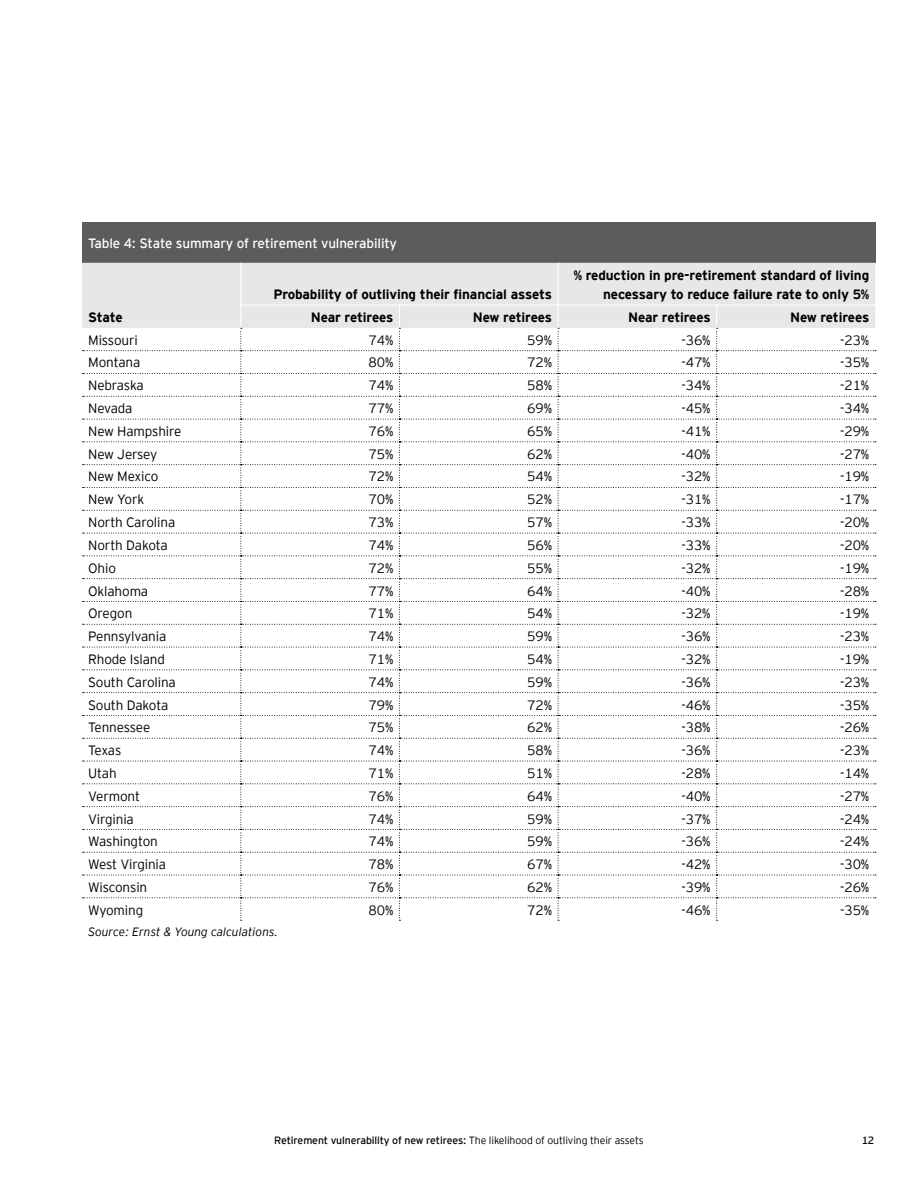
<style>
.page{position:relative;width:918px;height:1188px;background:#fff}
.page>*{position:absolute;margin:0;border:0;box-sizing:border-box;transform-origin:0 0}
.t1{font:300 13.5px "EY Interstate";letter-spacing:-.01em;color:#000}
.t2{font:700 13.5px/19.5px "EY Interstate";letter-spacing:-.01em;color:#000;text-align:right}
.t3{font:13.5px "EY Interstate";letter-spacing:-.01em;color:#fff}
.t4{font:italic 300 12px "EY Interstate";color:#000}
.t5{font:10.5px "EY Interstate";letter-spacing:-.01em;color:#000}
.s1{font-weight:300}
</style>
<div class="page">
<div style="left:82px;top:222px;width:793px;height:41px;background:#5b5c5e"></div>
<svg style="left:83px;top:263px;width:793px;height:658px"></svg>
<p class="t3" style="left:88px;top:236px;width:310px">Table 4: State summary of retirement vulnerability</p>
<p class="t2" style="left:273px;top:285px;width:280px">Probability of outliving their financial assets</p>
<p class="t2" style="left:574px;top:265px;width:297px">% reduction in pre-retirement standard of living necessary to reduce failure rate to only 5%</p>
<p class="t2" style="left:88px;top:307px;width:36px">State</p>
<p class="t2" style="left:311px;top:307px;width:84px">Near retirees</p>
<p class="t2" style="left:473px;top:307px;width:81px">New retirees</p>
<p class="t2" style="left:628px;top:307px;width:84px">Near retirees</p>
<p class="t2" style="left:790px;top:307px;width:81px">New retirees</p>
<p class="t1" style="left:88px;top:332px;width:51px">Missouri</p>
<p class="t1" style="left:369px;top:332px;width:26px">74%</p>
<p class="t1" style="left:527px;top:332px;width:26px">59%</p>
<p class="t1" style="left:682px;top:332px;width:31px">-36%</p>
<p class="t1" style="left:840px;top:332px;width:31px">-23%</p>
<p class="t1" style="left:88px;top:355px;width:54px">Montana</p>
<p class="t1" style="left:369px;top:355px;width:26px">80%</p>
<p class="t1" style="left:527px;top:355px;width:26px">72%</p>
<p class="t1" style="left:682px;top:355px;width:31px">-47%</p>
<p class="t1" style="left:840px;top:355px;width:31px">-35%</p>
<p class="t1" style="left:88px;top:378px;width:57px">Nebraska</p>
<p class="t1" style="left:369px;top:378px;width:26px">74%</p>
<p class="t1" style="left:527px;top:378px;width:26px">58%</p>
<p class="t1" style="left:682px;top:378px;width:31px">-34%</p>
<p class="t1" style="left:840px;top:378px;width:31px">-21%</p>
<p class="t1" style="left:88px;top:401px;width:46px">Nevada</p>
<p class="t1" style="left:369px;top:401px;width:26px">77%</p>
<p class="t1" style="left:527px;top:401px;width:26px">69%</p>
<p class="t1" style="left:682px;top:401px;width:31px">-45%</p>
<p class="t1" style="left:840px;top:401px;width:31px">-34%</p>
<p class="t1" style="left:88px;top:424px;width:95px">New Hampshire</p>
<p class="t1" style="left:369px;top:424px;width:26px">76%</p>
<p class="t1" style="left:527px;top:424px;width:26px">65%</p>
<p class="t1" style="left:682px;top:424px;width:31px">-41%</p>
<p class="t1" style="left:840px;top:424px;width:31px">-29%</p>
<p class="t1" style="left:88px;top:446px;width:71px">New Jersey</p>
<p class="t1" style="left:369px;top:446px;width:26px">75%</p>
<p class="t1" style="left:527px;top:446px;width:26px">62%</p>
<p class="t1" style="left:682px;top:446px;width:31px">-40%</p>
<p class="t1" style="left:840px;top:446px;width:31px">-27%</p>
<p class="t1" style="left:88px;top:469px;width:72px">New Mexico</p>
<p class="t1" style="left:369px;top:469px;width:26px">72%</p>
<p class="t1" style="left:527px;top:469px;width:26px">54%</p>
<p class="t1" style="left:682px;top:469px;width:31px">-32%</p>
<p class="t1" style="left:840px;top:469px;width:31px">-19%</p>
<p class="t1" style="left:88px;top:492px;width:58px">New York</p>
<p class="t1" style="left:369px;top:492px;width:26px">70%</p>
<p class="t1" style="left:527px;top:492px;width:26px">52%</p>
<p class="t1" style="left:682px;top:492px;width:31px">-31%</p>
<p class="t1" style="left:840px;top:492px;width:31px">-17%</p>
<p class="t1" style="left:88px;top:515px;width:89px">North Carolina</p>
<p class="t1" style="left:369px;top:515px;width:26px">73%</p>
<p class="t1" style="left:527px;top:515px;width:26px">57%</p>
<p class="t1" style="left:682px;top:515px;width:31px">-33%</p>
<p class="t1" style="left:840px;top:515px;width:31px">-20%</p>
<p class="t1" style="left:88px;top:538px;width:81px">North Dakota</p>
<p class="t1" style="left:369px;top:538px;width:26px">74%</p>
<p class="t1" style="left:527px;top:538px;width:26px">56%</p>
<p class="t1" style="left:682px;top:538px;width:31px">-33%</p>
<p class="t1" style="left:840px;top:538px;width:31px">-20%</p>
<p class="t1" style="left:88px;top:560px;width:29px">Ohio</p>
<p class="t1" style="left:369px;top:560px;width:26px">72%</p>
<p class="t1" style="left:527px;top:560px;width:26px">55%</p>
<p class="t1" style="left:682px;top:560px;width:31px">-32%</p>
<p class="t1" style="left:840px;top:560px;width:31px">-19%</p>
<p class="t1" style="left:88px;top:583px;width:62px">Oklahoma</p>
<p class="t1" style="left:369px;top:583px;width:26px">77%</p>
<p class="t1" style="left:527px;top:583px;width:26px">64%</p>
<p class="t1" style="left:682px;top:583px;width:31px">-40%</p>
<p class="t1" style="left:840px;top:583px;width:31px">-28%</p>
<p class="t1" style="left:88px;top:606px;width:46px">Oregon</p>
<p class="t1" style="left:369px;top:606px;width:26px">71%</p>
<p class="t1" style="left:527px;top:606px;width:26px">54%</p>
<p class="t1" style="left:682px;top:606px;width:31px">-32%</p>
<p class="t1" style="left:840px;top:606px;width:31px">-19%</p>
<p class="t1" style="left:88px;top:629px;width:80px">Pennsylvania</p>
<p class="t1" style="left:369px;top:629px;width:26px">74%</p>
<p class="t1" style="left:527px;top:629px;width:26px">59%</p>
<p class="t1" style="left:682px;top:629px;width:31px">-36%</p>
<p class="t1" style="left:840px;top:629px;width:31px">-23%</p>
<p class="t1" style="left:88px;top:652px;width:78px">Rhode Island</p>
<p class="t1" style="left:369px;top:652px;width:26px">71%</p>
<p class="t1" style="left:527px;top:652px;width:26px">54%</p>
<p class="t1" style="left:682px;top:652px;width:31px">-32%</p>
<p class="t1" style="left:840px;top:652px;width:31px">-19%</p>
<p class="t1" style="left:88px;top:674px;width:89px">South Carolina</p>
<p class="t1" style="left:369px;top:674px;width:26px">74%</p>
<p class="t1" style="left:527px;top:674px;width:26px">59%</p>
<p class="t1" style="left:682px;top:674px;width:31px">-36%</p>
<p class="t1" style="left:840px;top:674px;width:31px">-23%</p>
<p class="t1" style="left:88px;top:697px;width:82px">South Dakota</p>
<p class="t1" style="left:369px;top:697px;width:26px">79%</p>
<p class="t1" style="left:527px;top:697px;width:26px">72%</p>
<p class="t1" style="left:682px;top:697px;width:31px">-46%</p>
<p class="t1" style="left:840px;top:697px;width:31px">-35%</p>
<p class="t1" style="left:88px;top:720px;width:64px">Tennessee</p>
<p class="t1" style="left:369px;top:720px;width:26px">75%</p>
<p class="t1" style="left:527px;top:720px;width:26px">62%</p>
<p class="t1" style="left:682px;top:720px;width:31px">-38%</p>
<p class="t1" style="left:840px;top:720px;width:31px">-26%</p>
<p class="t1" style="left:88px;top:743px;width:35px">Texas</p>
<p class="t1" style="left:369px;top:743px;width:26px">74%</p>
<p class="t1" style="left:527px;top:743px;width:26px">58%</p>
<p class="t1" style="left:682px;top:743px;width:31px">-36%</p>
<p class="t1" style="left:840px;top:743px;width:31px">-23%</p>
<p class="t1" style="left:88px;top:766px;width:30px">Utah</p>
<p class="t1" style="left:369px;top:766px;width:26px">71%</p>
<p class="t1" style="left:527px;top:766px;width:26px">51%</p>
<p class="t1" style="left:682px;top:766px;width:31px">-28%</p>
<p class="t1" style="left:840px;top:766px;width:31px">-14%</p>
<p class="t1" style="left:88px;top:789px;width:53px">Vermont</p>
<p class="t1" style="left:369px;top:789px;width:26px">76%</p>
<p class="t1" style="left:527px;top:789px;width:26px">64%</p>
<p class="t1" style="left:682px;top:789px;width:31px">-40%</p>
<p class="t1" style="left:840px;top:789px;width:31px">-27%</p>
<p class="t1" style="left:88px;top:811px;width:47px">Virginia</p>
<p class="t1" style="left:369px;top:811px;width:26px">74%</p>
<p class="t1" style="left:527px;top:811px;width:26px">59%</p>
<p class="t1" style="left:682px;top:811px;width:31px">-37%</p>
<p class="t1" style="left:840px;top:811px;width:31px">-24%</p>
<p class="t1" style="left:88px;top:834px;width:71px">Washington</p>
<p class="t1" style="left:369px;top:834px;width:26px">74%</p>
<p class="t1" style="left:527px;top:834px;width:26px">59%</p>
<p class="t1" style="left:682px;top:834px;width:31px">-36%</p>
<p class="t1" style="left:840px;top:834px;width:31px">-24%</p>
<p class="t1" style="left:88px;top:857px;width:79px">West Virginia</p>
<p class="t1" style="left:369px;top:857px;width:26px">78%</p>
<p class="t1" style="left:527px;top:857px;width:26px">67%</p>
<p class="t1" style="left:682px;top:857px;width:31px">-42%</p>
<p class="t1" style="left:840px;top:857px;width:31px">-30%</p>
<p class="t1" style="left:88px;top:880px;width:61px">Wisconsin</p>
<p class="t1" style="left:369px;top:880px;width:26px">76%</p>
<p class="t1" style="left:527px;top:880px;width:26px">62%</p>
<p class="t1" style="left:682px;top:880px;width:31px">-39%</p>
<p class="t1" style="left:840px;top:880px;width:31px">-26%</p>
<p class="t1" style="left:88px;top:903px;width:57px">Wyoming</p>
<p class="t1" style="left:369px;top:903px;width:26px">80%</p>
<p class="t1" style="left:527px;top:903px;width:26px">72%</p>
<p class="t1" style="left:682px;top:903px;width:31px">-46%</p>
<p class="t1" style="left:840px;top:903px;width:31px">-35%</p>
<p class="t4" style="left:88px;top:925px;width:192px">Source: Ernst &amp; Young calculations.</p>
<p class="t5" style="left:274px;top:1135px;width:371px">Retirement vulnerability of new retirees: <span class="s1">The likelihood of outliving their assets</span></p>
<p class="t5" style="left:862px;top:1135px;width:14px">12</p>
</div>
